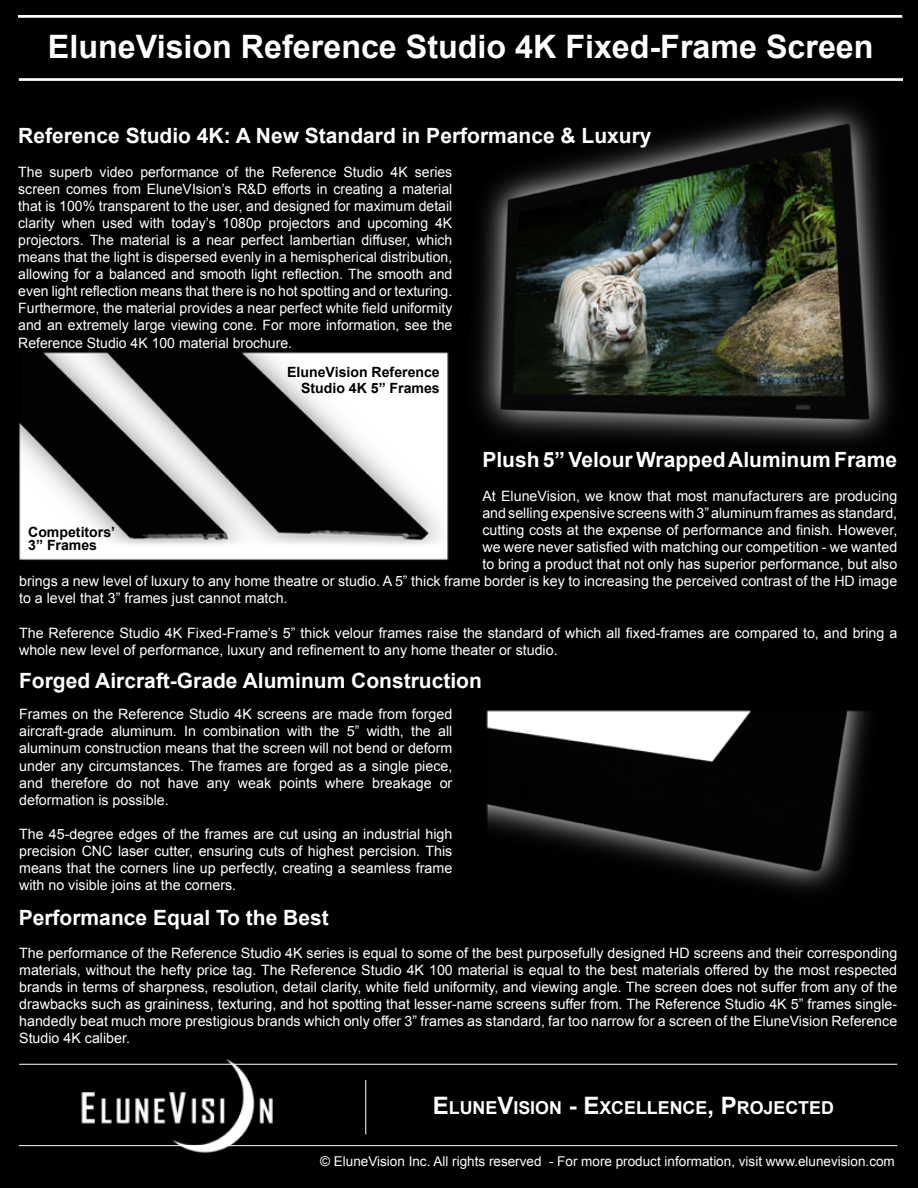
<style>
.page{position:relative;width:918px;height:1188px;background:#fff}
.page>*{position:absolute;margin:0;border:0;box-sizing:border-box;transform-origin:0 0}
.t1{font:700 32.25px "Arial";color:#fff}
.t2{font:700 21px "Arial";color:#fff}
.t3{font:700 17.85px "Arial";color:#fff}
.t4{font:14.25px/17.1px "Arial";color:#fff;text-align:justify}
.t5{font:700 14.1px/16.2px "Arial";color:#000;text-align:right}
.t6{font:13.5px "Arial";color:#fff}
.s1{font-size:24px}
</style>
<div class="page">
<img style="left:0;top:0;width:918px;height:1188px">
<div style="left:19px;top:79px;width:884px;height:2px;background:#fff;border:1px solid #fff"></div>
<hr style="left:19px;top:1064px;width:878px;height:1px;background:#fff">
<hr style="left:19px;top:1145px;width:878px;height:1px;background:#fff">
<hr style="left:365px;top:1080px;width:1px;height:54px;background:#fff">
<h1 class="t1" style="left:48px;top:25px;width:827px">EluneVision Reference Studio 4K Fixed-Frame Screen</h1>
<h2 class="t2" style="left:18px;top:122px;width:635px">Reference Studio 4K: A New Standard in Performance &amp; Luxury</h2>
<p class="t4" style="left:18px;top:163px;width:436px">The superb video performance of the Reference Studio 4K series screen comes from EluneVIsion’s R&amp;D efforts in creating a material that is 100% transparent to the user, and designed for maximum detail clarity when used with today’s 1080p projectors and upcoming 4K projectors. The material is a near perfect lambertian diffuser, which means that the light is dispersed evenly in a hemispherical distribution, allowing for a balanced and smooth light reflection. The smooth and even light reflection means that there is no hot spotting and or texturing.<br>Furthermore, the material provides a near perfect white field uniformity and an extremely large viewing cone. For more information, see the Reference Studio 4K 100 material brochure.</p>
<p class="t5" style="left:287px;top:364px;width:154px">EluneVision Reference<br>Studio 4K 5” Frames</p>
<h2 class="t2" style="left:482px;top:446px;width:416px">Plush 5” Velour Wrapped Aluminum Frame</h2>
<p class="t4" style="left:482px;top:487px;width:416px">At EluneVision, we know that most manufacturers are producing</p>
<p class="t4" style="left:482px;top:504px;width:416px">and selling expensive screens with 3” aluminum frames as standard,</p>
<p class="t4" style="left:482px;top:522px;width:416px">cutting costs at the expense of performance and finish. However,</p>
<p class="t4" style="left:482px;top:539px;width:416px">we were never satisfied with matching our competition - we wanted</p>
<p class="t4" style="left:482px;top:556px;width:416px">to bring a product that not only has superior performance, but also</p>
<p class="t4" style="left:19px;top:573px;width:880px">brings a new level of luxury to any home theatre or studio. A 5” thick frame border is key to increasing the perceived contrast of the HD image</p>
<p class="t4" style="left:19px;top:590px;width:270px">to a level that 3” frames just cannot match.</p>
<p class="t4" style="left:19px;top:624px;width:880px">The Reference Studio 4K Fixed-Frame’s 5” thick velour frames raise the standard of which all fixed-frames are compared to, and bring a whole new level of performance, luxury and refinement to any home theater or studio.</p>
<p class="t5" style="left:28px;top:525px;width:88px;line-height:13.5px;text-align:left">Competitors’<br>3” Frames</p>
<h2 class="t2" style="left:19px;top:666px;width:464px">Forged Aircraft-Grade Aluminum Construction</h2>
<p class="t4" style="left:19px;top:706px;width:435px">Frames on the Reference Studio 4K screens are made from forged aircraft-grade aluminum. In combination with the 5” width, the all aluminum construction means that the screen will not bend or deform under any circumstances. The frames are forged as a single piece, and therefore do not have any weak points where breakage or deformation is possible.</p>
<p class="t4" style="left:19px;top:826px;width:435px">The 45-degree edges of the frames are cut using an industrial high precision CNC laser cutter, ensuring cuts of highest percision. This means that the corners line up perfectly, creating a seamless frame with no visible joins at the corners.</p>
<h2 class="t2" style="left:19px;top:904px;width:312px">Performance Equal To the Best</h2>
<p class="t4" style="left:19px;top:944px;width:880px">The performance of the Reference Studio 4K series is equal to some of the best purposefully designed HD screens and their corresponding materials, without the hefty price tag. The Reference Studio 4K 100 material is equal to the best materials offered by the most respected brands in terms of sharpness, resolution, detail clarity, white field uniformity, and viewing angle. The screen does not suffer from any of the drawbacks such as graininess, texturing, and hot spotting that lesser-name screens suffer from. The Reference Studio 4K 5” frames single&shy;handedly beat much more prestigious brands which only offer 3” frames as standard, far too narrow for a screen of the EluneVision Reference Studio 4K caliber.</p>
<p class="t3" style="left:433px;top:1096px;width:403px"><span class="s1">E</span>LUNE<span class="s1">V</span>ISION <span class="s1">- E</span>XCELLENCE<span class="s1">, P</span>ROJECTED</p>
<p class="t6" style="left:320px;top:1153px;width:576px">© EluneVision Inc. All rights reserved - For more product information, visit www.elunevision.com</p>
</div>
